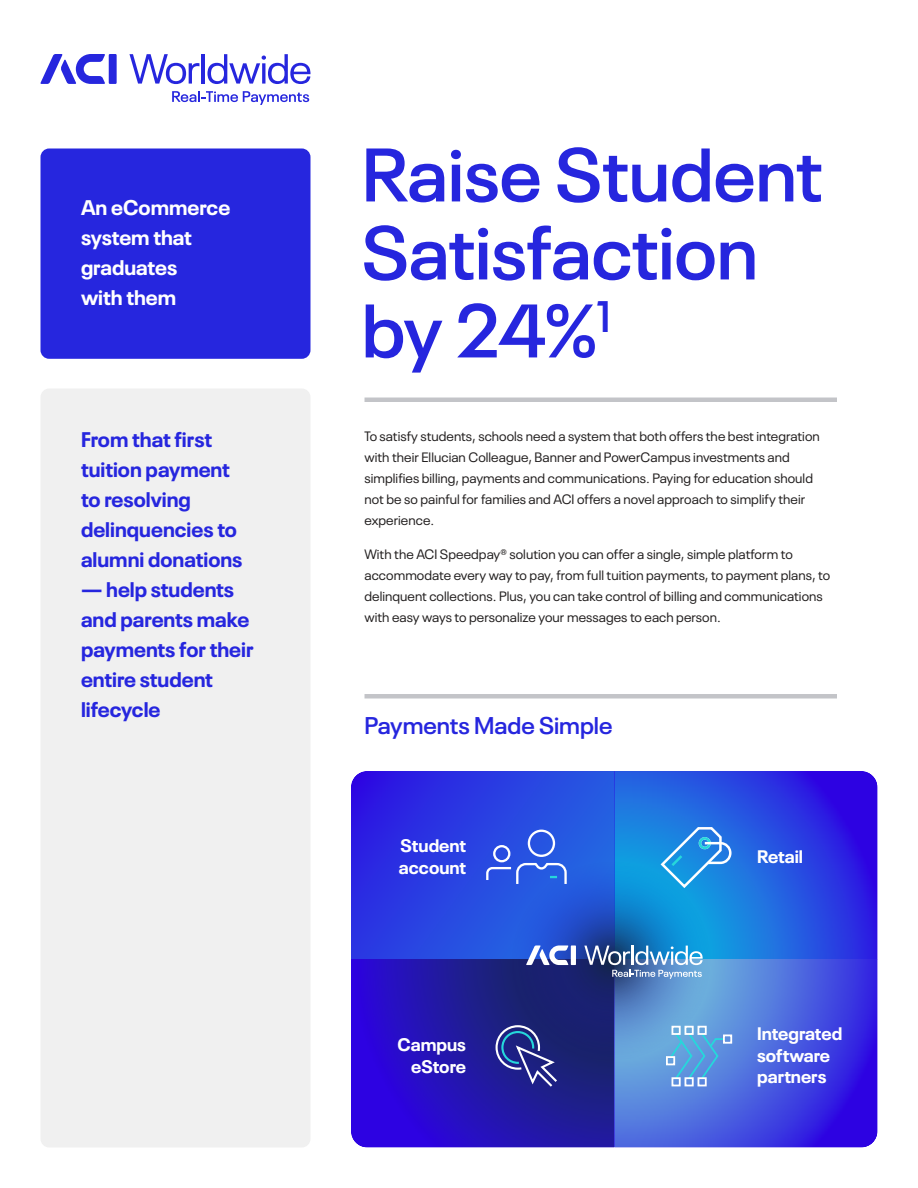
<style>
.page{position:relative;width:918px;height:1188px;background:#fff}
.page>*{position:absolute;margin:0;border:0;box-sizing:border-box;transform-origin:0 0}
.t1{font:600 75px/78px "Neue Plak";color:#2626de}
.t2{font:600 24px "Neue Plak";color:#2626de}
.t3{font:700 21px/30px "Neue Plak";color:#2626de}
.t4{font:700 21px/30px "Neue Plak";color:#fff}
.t5{font:700 18px/21.6px "Neue Plak";color:#fff}
.t6{font:13.5px/21px "Neue Plak";letter-spacing:.005em;color:#221f1f}
</style>
<div class="page">
<div style="left:41px;top:148px;width:270px;height:211px;background:#2626de;border-radius:9px"></div>
<div style="left:41px;top:388px;width:270px;height:759px;background:#f0f0f0;border-radius:9px"></div>
<div style="left:109px;top:54px;width:8px;height:30px;background:#2626de"></div>
<svg style="left:40px;top:54px;width:65px;height:30px"></svg>
<svg style="left:129px;top:54px;width:70px;height:30px"></svg>
<hr style="left:202px;top:54px;width:3px;height:30px;background:#2626de">
<svg style="left:207px;top:54px;width:103px;height:30px"></svg>
<svg style="left:172px;top:91px;width:137px;height:14px"></svg>
<img style="left:351px;top:771px;width:527px;height:376px">
<img style="left:511px;top:861px;width:200px;height:200px">
<div style="left:571px;top:945px;width:5px;height:20px;background:#fff"></div>
<svg style="left:526px;top:945px;width:42px;height:20px"></svg>
<svg style="left:584px;top:946px;width:119px;height:33px;background:#628ab7"></svg>
<div style="left:528px;top:830px;width:27px;height:27px;border:2px solid #fff;border-radius:50%"></div>
<svg style="left:485px;top:861px;width:83px;height:25px;background:#426ce4"></svg>
<div style="left:493px;top:845px;width:17px;height:17px;border:2px solid #fff;border-radius:50%"></div>
<svg style="left:659px;top:826px;width:74px;height:64px;background:#3497e3"></svg>
<svg style="left:494px;top:1024px;width:65px;height:65px;background:#384193"></svg>
<svg style="left:668px;top:1031px;width:58px;height:50px;background:#5a9edd"></svg>
<div style="left:698px;top:1026px;width:9px;height:9px;border:2px solid #fff"></div>
<div style="left:698px;top:1077px;width:9px;height:9px;border:2px solid #fff"></div>
<div style="left:723px;top:1035px;width:9px;height:9px;border:2px solid #fff"></div>
<div style="left:666px;top:1056px;width:9px;height:9px;border:2px solid #fff"></div>
<div style="left:685px;top:1026px;width:9px;height:9px;border:2px solid #fff"></div>
<div style="left:685px;top:1077px;width:9px;height:9px;border:2px solid #fff"></div>
<div style="left:672px;top:1026px;width:9px;height:9px;border:2px solid #fff"></div>
<div style="left:672px;top:1077px;width:9px;height:9px;border:2px solid #fff"></div>
<div style="left:365px;top:397px;width:472px;height:5px;background:#c3c4c8"></div>
<div style="left:365px;top:694px;width:472px;height:5px;background:#c3c4c8"></div>
<h3 class="t4" style="left:81px;top:195px;width:151px">An eCommerce system that graduates<br>with them</h3>
<h3 class="t3" style="left:81px;top:427px;width:163px">From that first tuition payment to resolving delinquencies to alumni donations</h3>
<h3 class="t3" style="left:81px;top:577px;width:174px">— help students and parents make payments for their entire student lifecycle</h3>
<h1 class="t1" style="left:362px;top:143px;width:462px">Raise Student<br>Satisfaction by 24%<sup>1</sup></h1>
<p class="t6" style="left:364px;top:426px;width:457px">To satisfy students, schools need a system that both offers the best integration with their Ellucian Colleague, Banner and PowerCampus investments and simplifies billing, payments and communications. Paying for education should not be so painful for families and ACI offers a novel approach to simplify their experience.</p>
<p class="t6" style="left:364px;top:545px;width:467px">With the ACI Speedpay® solution you can offer a single, simple platform to accommodate every way to pay, from full tuition payments, to payment plans, to delinquent collections. Plus, you can take control of billing and communications with easy ways to personalize your messages to each person.</p>
<h2 class="t2" style="left:364px;top:717px;width:250px">Payments Made Simple</h2>
<h3 class="t5" style="left:399px;top:837px;width:69px">Student account</h3>
<h3 class="t5" style="left:398px;top:1036px;width:70px;text-align:right">Campus eStore</h3>
<h3 class="t5" style="left:757px;top:848px;width:47px">Retail</h3>
<h3 class="t5" style="left:757px;top:1025px;width:87px">Integrated software partners</h3>
</div>
